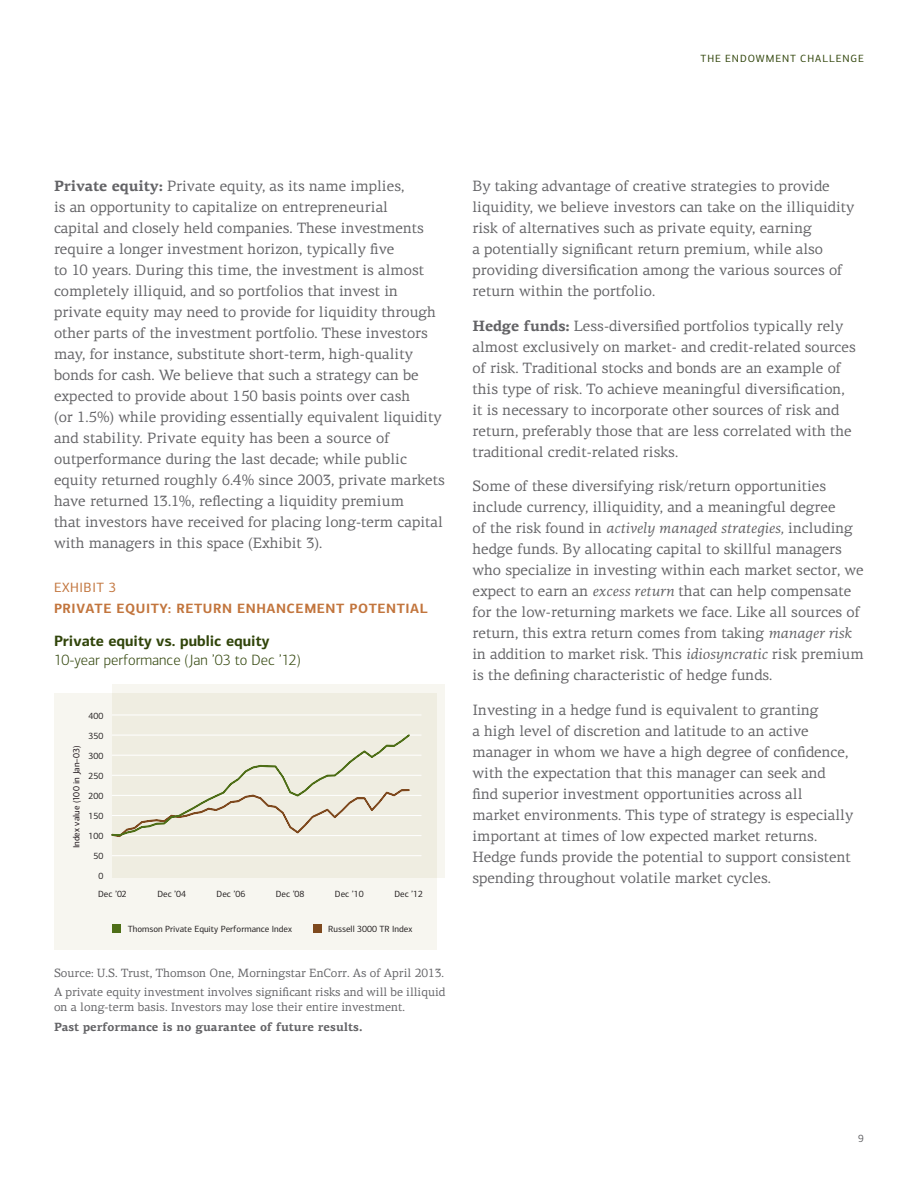
<style>
.page{position:relative;width:918px;height:1188px;background:#fff}
.page>*{position:absolute;margin:0;border:0;box-sizing:border-box;transform-origin:0 0}
.t1{font:15px/21px "Connections Serif";color:#636366}
.t2{font:300 15px "Connections";color:#31450b}
.t3{font:700 15px "Connections";color:#31450b}
.t4{font:700 13.5px "Connections";letter-spacing:.04em;color:#c2753d}
.t5{font:13.5px "Connections";letter-spacing:.04em;color:#c2753d}
.t6{font:12px/19.5px "Connections Serif";color:#636366}
.t7{font:700 12px "Connections Serif";color:#636366}
.t8{font:10.5px "Connections";letter-spacing:.095em;color:#31450b}
.t9{font:10.5px "Connections";color:#636366}
.t10{font:9px/17.7px "Connections";color:#231f20}
.t11{font:9px "Connections";color:#160c12}
.s1{font-weight:700}
.s2{font-style:italic}
</style>
<div class="page">
<div style="left:54px;top:693px;width:382px;height:257px;background:#f7f6f0"></div>
<div style="left:112px;top:684px;width:334px;height:194px;background:linear-gradient(to right,#f0eee2,#f0efe4)"></div>
<hr style="left:112px;top:855px;width:309px;height:1px;background:#fff">
<hr style="left:112px;top:835px;width:309px;height:1px;background:#fff">
<hr style="left:112px;top:815px;width:309px;height:1px;background:#fff">
<hr style="left:112px;top:795px;width:309px;height:1px;background:#fff">
<hr style="left:112px;top:775px;width:309px;height:1px;background:#fff">
<hr style="left:112px;top:755px;width:309px;height:1px;background:#fff">
<hr style="left:112px;top:735px;width:309px;height:1px;background:#fff">
<hr style="left:112px;top:715px;width:309px;height:1px;background:#fff">
<svg style="left:111px;top:732px;width:299px;height:106px"></svg>
<div style="left:112px;top:924px;width:9px;height:9px;background:#4e6e17"></div>
<div style="left:313px;top:924px;width:9px;height:9px;background:#7e491e"></div>
<p class="t8" style="left:700px;top:52px;width:165px">THE ENDOWMENT CHALLENGE</p>
<p class="t1" style="left:54px;top:176px;width:392px"><span class="s1">Private equity:</span> Private equity, as its name implies,<br>is an opportunity to capitalize on entrepreneurial<br>capital and closely held companies. These investments require a longer investment horizon, typically five<br>to 10 years. During this time, the investment is almost completely illiquid, and so portfolios that invest in private equity may need to provide for liquidity through other parts of the investment portfolio. These investors may, for instance, substitute short-term, high-quality bonds for cash. We believe that such a strategy can be expected to provide about 150 basis points over cash<br>(or 1.5%) while providing essentially equivalent liquidity and stability. Private equity has been a source of outperformance during the last decade; while public equity returned roughly 6.4% since 2003, private markets have returned 13.1%, reflecting a liquidity premium<br>that investors have received for placing long-term capital with managers in this space (Exhibit 3).</p>
<p class="t5" style="left:54px;top:579px;width:64px">Exhibit 3</p>
<p class="t4" style="left:54px;top:600px;width:375px">PRIVATE EQUITY: RETURN ENHANCEMENT POTENTIAL</p>
<p class="t3" style="left:54px;top:631px;width:217px">PRIVATE EQUITY VS. PUBLIC EQUITY</p>
<p class="t2" style="left:54px;top:652px;width:249px">10-year performance (Jan ’03 to Dec ’12)</p>
<p class="t10" style="left:88px;top:707px;width:16px">400</p>
<p class="t10" style="left:88px;top:727px;width:16px">350</p>
<p class="t10" style="left:88px;top:747px;width:16px">300</p>
<p class="t10" style="left:88px;top:767px;width:16px">250</p>
<p class="t10" style="left:88px;top:787px;width:16px">200</p>
<p class="t10" style="left:88px;top:807px;width:16px">150</p>
<p class="t10" style="left:88px;top:827px;width:16px">100</p>
<p class="t10" style="left:93px;top:847px;width:11px">50</p>
<p class="t10" style="left:98px;top:867px;width:30px">0<br>Dec ’02</p>
<p class="t11" style="left:71px;top:848px;width:104px;rotate:-90deg">Index value (100 in Jan–03)</p>
<p class="t10" style="left:157px;top:885px;width:30px">Dec ’04</p>
<p class="t10" style="left:217px;top:885px;width:30px">Dec ’06</p>
<p class="t10" style="left:276px;top:885px;width:30px">Dec ’08</p>
<p class="t10" style="left:335px;top:885px;width:30px">Dec ’10</p>
<p class="t10" style="left:394px;top:885px;width:30px">Dec ’12</p>
<p class="t10" style="left:128px;top:920px;width:166px">Thomson Private Equity Performance Index</p>
<p class="t10" style="left:328px;top:920px;width:86px">Russell 3000 TR Index</p>
<p class="t6" style="left:54px;top:963px;width:393px">Source: U.S. Trust, Thomson One, Morningstar EnCorr. As of April 2013.<br>A private equity investment involves significant risks and will be illiquid</p>
<p class="t6" style="left:54px;top:997px;width:352px">on a long-term basis. Investors may lose their entire investment.</p>
<p class="t7" style="left:54px;top:1019px;width:310px">Past performance is no guarantee of future results.</p>
<p class="t1" style="left:472px;top:176px;width:383px">By taking advantage of creative strategies to provide liquidity, we believe investors can take on the illiquidity risk of alternatives such as private equity, earning<br>a potentially significant return premium, while also providing diversification among the various sources of return within the portfolio.</p>
<p class="t1" style="left:472px;top:315px;width:385px"><span class="s1">Hedge funds:</span> Less-diversified portfolios typically rely almost exclusively on market- and credit-related sources of risk. Traditional stocks and bonds are an example of this type of risk. To achieve meaningful diversification, it is necessary to incorporate other sources of risk and return, preferably those that are less correlated with the traditional credit-related risks.</p>
<p class="t1" style="left:472px;top:476px;width:393px">Some of these diversifying risk/return opportunities include currency, illiquidity, and a meaningful degree<br>of the risk found in <span class="s2">actively managed strategies,</span> including hedge funds. By allocating capital to skillful managers who specialize in investing within each market sector, we expect to earn an <span class="s2">excess return</span> that can help compensate for the low-returning markets we face. Like all sources of return, this extra return comes from taking <span class="s2">manager risk </span>in addition to market risk. This <span class="s2">idiosyncratic</span> risk premium is the defining characteristic of hedge funds.</p>
<p class="t1" style="left:472px;top:699px;width:382px">Investing in a hedge fund is equivalent to granting<br>a high level of discretion and latitude to an active manager in whom we have a high degree of confidence, with the expectation that this manager can seek and find superior investment opportunities across all market environments. This type of strategy is especially important at times of low expected market returns.<br>Hedge funds provide the potential to support consistent spending throughout volatile market cycles.</p>
<p class="t9" style="left:858px;top:1132px;width:7px">9</p>
</div>
